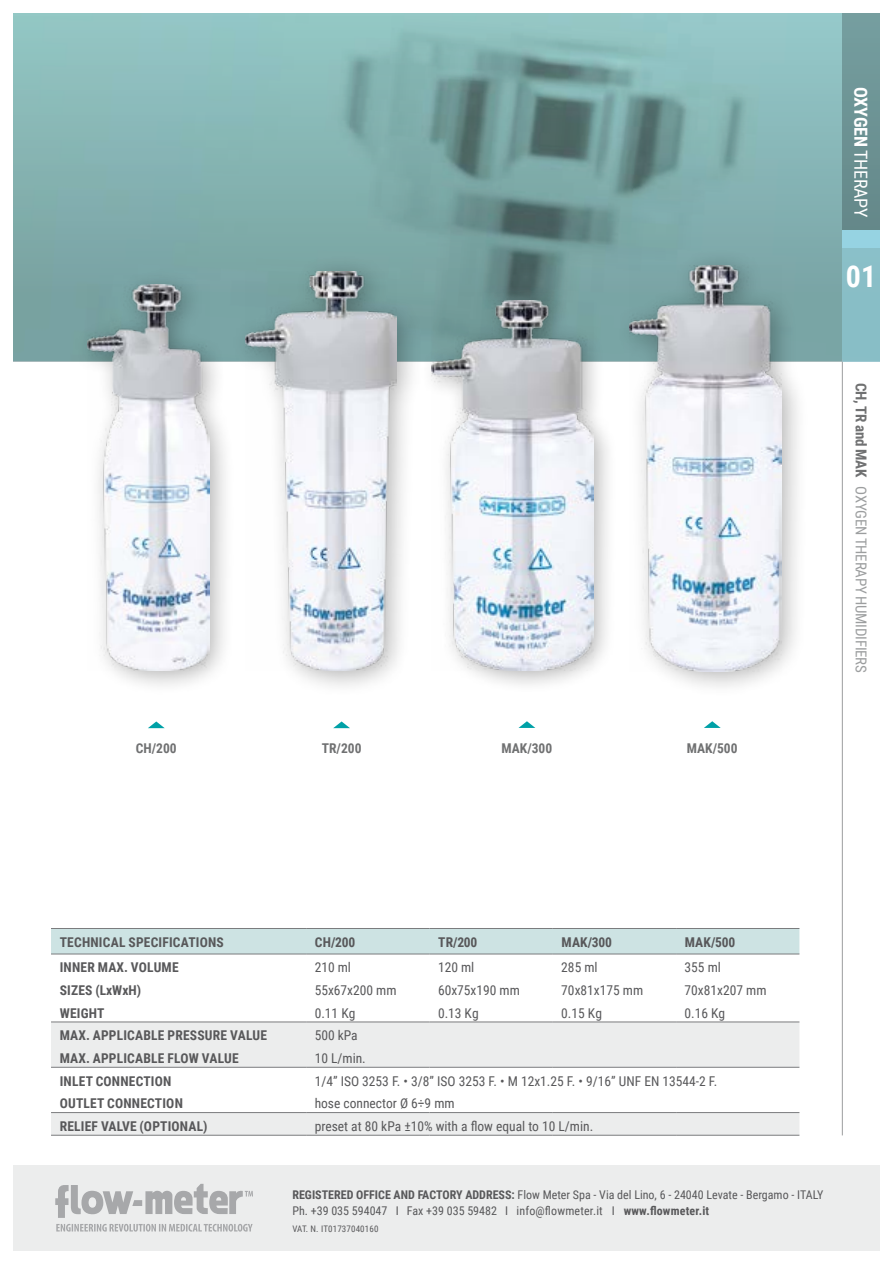
<style>
.page{position:relative;width:893px;height:1263px;background:#fff}
.page>*{position:absolute;margin:0;border:0;box-sizing:border-box;transform-origin:0 0}
.t1{font:700 30px "Roboto Condensed";color:#fff}
.t2{font:18px "Roboto Condensed";letter-spacing:-.01em;color:#fff}
.t3{font:15px "Roboto Condensed";letter-spacing:-.02em;color:#9c9e9f}
.t4{font:13.5px "Roboto Condensed";color:#58585a}
.t5{font:700 13.5px "Roboto Condensed";letter-spacing:.015em;color:#58585a}
.t6{font:700 13.5px "Roboto Condensed";color:#707172}
.t7{font:12px/16.5px "Roboto Condensed";color:#58585a}
.t8{font:9px "Roboto Condensed";letter-spacing:.015em;color:#58585a}
.s1{font-weight:700}
.s2{font-weight:700;color:#707172}
</style>
<div class="page">
<div style="left:13px;top:1165px;width:867px;height:85px;background:#eceded"></div>
<svg style="left:55px;top:1184px;width:198px;height:34px"></svg>
<svg style="left:56px;top:1224px;width:197px;height:7px"></svg>
<svg style="left:13px;top:13px;width:829px;height:348px;background:#81aeac"></svg>
<div style="left:613px;top:247px;width:196px;height:452px;background:#000;opacity:.3"></div>
<img style="left:630px;top:265px;width:152px;height:406px">
<div style="left:229px;top:254px;width:194px;height:443px;background:#000;opacity:.3"></div>
<img style="left:245px;top:272px;width:151px;height:399px">
<div style="left:72px;top:268px;width:164px;height:429px;background:#000;opacity:.3"></div>
<img style="left:88px;top:285px;width:122px;height:386px">
<div style="left:418px;top:285px;width:200px;height:410px;background:#000;opacity:.3"></div>
<img style="left:432px;top:300px;width:162px;height:371px">
<hr style="left:842px;top:359px;width:1px;height:776px;background:#9c9e9f">
<div style="left:842px;top:0;width:51px;height:230px;background:#6d9394"></div>
<div style="left:842px;top:247px;width:51px;height:114px;background:#88bec6"></div>
<div style="left:842px;top:230px;width:38px;height:17px;background:#96d3e2"></div>
<div style="left:51px;top:929px;width:748px;height:25px;background:#cde3e3"></div>
<svg style="left:51px;top:1023px;width:748px;height:112px;fill:#eceded"></svg>
<hr style="left:51px;top:928px;width:255px;height:1px;background:#7b7c7e">
<hr style="left:306px;top:928px;width:123px;height:1px;background:#7b7c7e">
<hr style="left:429px;top:928px;width:124px;height:1px;background:#7b7c7e">
<hr style="left:553px;top:928px;width:123px;height:1px;background:#7b7c7e">
<hr style="left:676px;top:928px;width:123px;height:1px;background:#7b7c7e">
<hr style="left:51px;top:954px;width:255px;height:1px;background:#7b7c7e">
<hr style="left:306px;top:954px;width:123px;height:1px;background:#7b7c7e">
<hr style="left:429px;top:954px;width:124px;height:1px;background:#7b7c7e">
<hr style="left:553px;top:954px;width:123px;height:1px;background:#7b7c7e">
<hr style="left:676px;top:954px;width:123px;height:1px;background:#7b7c7e">
<hr style="left:51px;top:1022px;width:255px;height:1px;background:#7b7c7e">
<hr style="left:306px;top:1022px;width:123px;height:1px;background:#7b7c7e">
<hr style="left:429px;top:1022px;width:124px;height:1px;background:#7b7c7e">
<hr style="left:553px;top:1022px;width:123px;height:1px;background:#7b7c7e">
<hr style="left:676px;top:1022px;width:123px;height:1px;background:#7b7c7e">
<hr style="left:51px;top:1067px;width:255px;height:1px;background:#7b7c7e">
<hr style="left:306px;top:1067px;width:123px;height:1px;background:#7b7c7e">
<hr style="left:429px;top:1067px;width:124px;height:1px;background:#7b7c7e">
<hr style="left:553px;top:1067px;width:123px;height:1px;background:#7b7c7e">
<hr style="left:676px;top:1067px;width:123px;height:1px;background:#7b7c7e">
<hr style="left:51px;top:1112px;width:255px;height:1px;background:#7b7c7e">
<hr style="left:51px;top:1135px;width:255px;height:1px;background:#7b7c7e">
<hr style="left:306px;top:1112px;width:123px;height:1px;background:#7b7c7e">
<hr style="left:429px;top:1112px;width:124px;height:1px;background:#7b7c7e">
<hr style="left:553px;top:1112px;width:123px;height:1px;background:#7b7c7e">
<hr style="left:676px;top:1112px;width:123px;height:1px;background:#7b7c7e">
<hr style="left:306px;top:1135px;width:123px;height:1px;background:#7b7c7e">
<hr style="left:429px;top:1135px;width:124px;height:1px;background:#7b7c7e">
<hr style="left:553px;top:1135px;width:123px;height:1px;background:#7b7c7e">
<hr style="left:676px;top:1135px;width:123px;height:1px;background:#7b7c7e">
<svg style="left:518px;top:721px;width:17px;height:7px"></svg>
<svg style="left:704px;top:721px;width:17px;height:7px"></svg>
<svg style="left:148px;top:721px;width:17px;height:7px"></svg>
<svg style="left:333px;top:721px;width:17px;height:7px"></svg>
<div style="left:0;top:0;width:893px;height:13px;background:#fff"></div>
<div style="left:880px;top:0;width:13px;height:1263px;background:#fff"></div>
<p class="t6" style="left:136px;top:739px;width:42px">CH/200</p>
<p class="t6" style="left:322px;top:739px;width:41px">TR/200</p>
<p class="t6" style="left:502px;top:739px;width:52px">MAK/300</p>
<p class="t6" style="left:687px;top:739px;width:52px">MAK/500</p>
<h2 class="t2" style="left:873px;top:87px;width:132px;rotate:90deg"><span class="s1">OXYGEN</span> THERAPY</h2>
<h1 class="t1" style="left:846px;top:255px;width:32px">01</h1>
<p class="t3" style="left:872px;top:383px;width:291px;rotate:90deg"><span class="s2">CH, TR and MAK</span> OXYGEN THERAPY HUMIDIFIERS</p>
<p class="t5" style="left:60px;top:933px;width:166px">TECHNICAL SPECIFICATIONS</p>
<p class="t5" style="left:315px;top:933px;width:42px">CH/200</p>
<p class="t5" style="left:438px;top:933px;width:41px">TR/200</p>
<p class="t5" style="left:562px;top:933px;width:52px">MAK/300</p>
<p class="t5" style="left:685px;top:933px;width:52px">MAK/500</p>
<p class="t5" style="left:60px;top:958px;width:120px">INNER MAX. VOLUME</p>
<p class="t4" style="left:315px;top:958px;width:38px">210 ml</p>
<p class="t4" style="left:438px;top:958px;width:38px">120 ml</p>
<p class="t4" style="left:561px;top:958px;width:38px">285 ml</p>
<p class="t4" style="left:685px;top:958px;width:38px">355 ml</p>
<p class="t5" style="left:60px;top:981px;width:83px">SIZES (LxWxH)</p>
<p class="t4" style="left:315px;top:981px;width:83px">55x67x200 mm</p>
<p class="t4" style="left:438px;top:981px;width:83px">60x75x190 mm</p>
<p class="t4" style="left:561px;top:981px;width:83px">70x81x175 mm</p>
<p class="t4" style="left:685px;top:981px;width:83px">70x81x207 mm</p>
<p class="t5" style="left:60px;top:1003px;width:46px">WEIGHT</p>
<p class="t4" style="left:315px;top:1003px;width:42px">0.11 Kg</p>
<p class="t4" style="left:438px;top:1003px;width:42px">0.13 Kg</p>
<p class="t4" style="left:561px;top:1003px;width:42px">0.15 Kg</p>
<p class="t4" style="left:685px;top:1003px;width:42px">0.16 Kg</p>
<p class="t5" style="left:60px;top:1026px;width:209px">MAX. APPLICABLE PRESSURE VALUE</p>
<p class="t4" style="left:315px;top:1026px;width:45px">500 kPa</p>
<p class="t5" style="left:60px;top:1049px;width:180px">MAX. APPLICABLE FLOW VALUE</p>
<p class="t4" style="left:315px;top:1049px;width:53px">10 L/min.</p>
<p class="t5" style="left:60px;top:1071px;width:113px">INLET CONNECTION</p>
<p class="t4" style="left:315px;top:1071px;width:404px">1/4” ISO 3253 F. • 3/8” ISO 3253 F. • M 12x1.25 F. • 9/16” UNF EN 13544-2 F.</p>
<p class="t5" style="left:60px;top:1094px;width:125px">OUTLET CONNECTION</p>
<p class="t4" style="left:315px;top:1094px;width:142px">hose connector Ø 6÷9 mm</p>
<p class="t5" style="left:60px;top:1117px;width:149px">RELIEF VALVE (OPTIONAL)</p>
<p class="t4" style="left:315px;top:1117px;width:280px">preset at 80 kPa ±10% with a flow equal to 10 L/min.</p>
<p class="t7" style="left:292px;top:1185px;width:532px"><span class="s1">REGISTERED OFFICE AND FACTORY ADDRESS:</span> Flow Meter Spa - Via del Lino, 6 - 24040 Levate - Bergamo - ITALY<br>Ph. +39 035 594047 I Fax +39 035 59482 I info@flowmeter.it I <span class="s1">www.flowmeter.it</span></p>
<p class="t8" style="left:292px;top:1222px;width:88px">VAT. N. IT01737040160</p>
</div>
